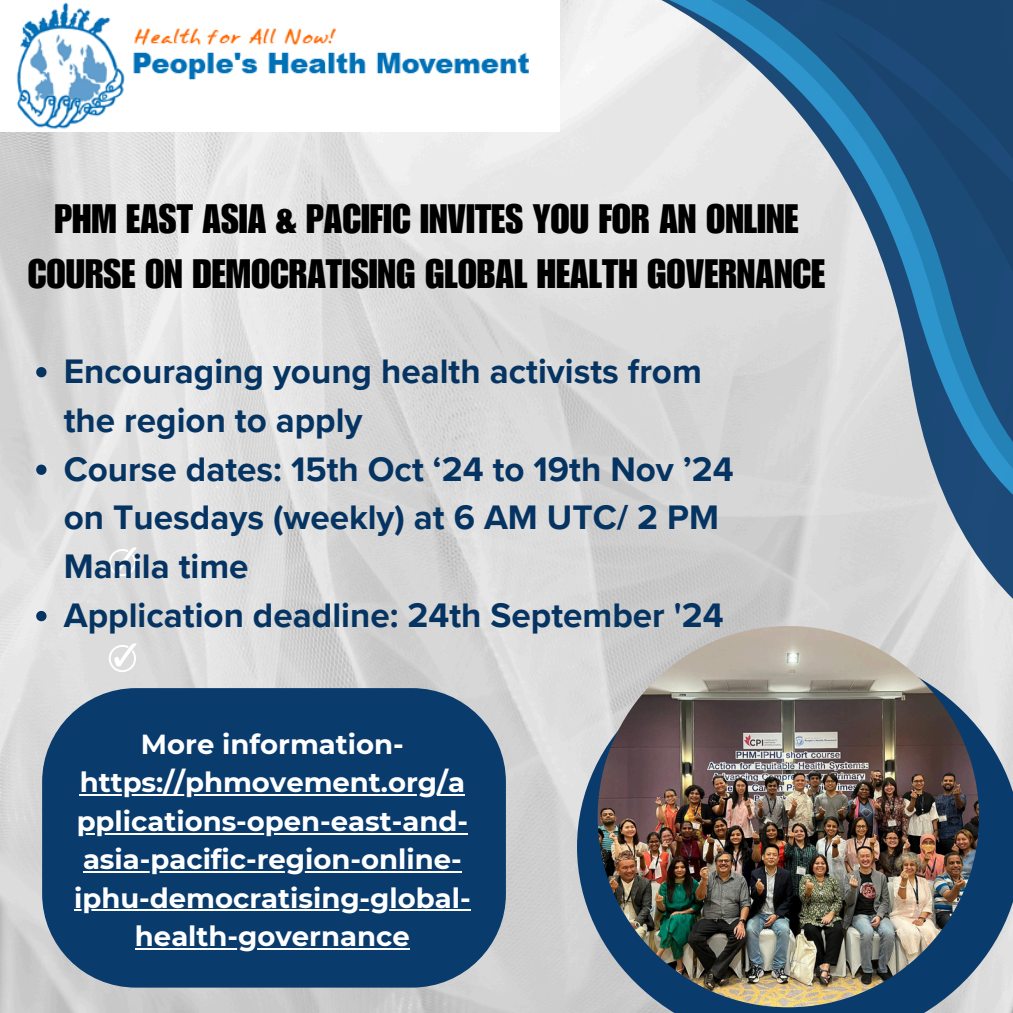
<style>
.page{position:relative;width:1013px;height:1013px;background:#fff}
.page>*{position:absolute;margin:0;border:0;box-sizing:border-box;transform-origin:0 0}
.t1{font:40px/55.2px "Impact LT Std";color:#000;text-align:center}
.t2{font:700 35px/48.8px "Proxima Nova";color:#063462}
.t3{font:700 27.5px/38.5px "Montserrat";color:#fff;text-align:center}
</style>
<div class="page">
<img style="left:0;top:0;width:1012px;height:1012px">
<svg style="left:610px;top:525px;width:402px;height:109px;background:#c9cbcd"></svg>
<svg style="left:609px;top:0;width:403px;height:525px;background:#c6cdd3"></svg>
<svg style="left:726px;top:0;width:286px;height:220px;background:#7a9bb4"></svg>
<svg style="left:832px;top:31px;width:180px;height:335px;background:#427096"></svg>
<svg style="left:109px;top:547px;width:28px;height:29px"></svg>
<svg style="left:109px;top:643px;width:28px;height:29px"></svg>
<div style="left:42px;top:688px;width:463px;height:299px;background:#093b6d;border-radius:94px"></div>
<svg style="left:577px;top:646px;width:435px;height:366px;background:#6f88a1"></svg>
<img style="left:597px;top:626px;width:381px;height:381px;border-radius:50%">
<svg style="left:36px;top:367px;width:10px;height:10px"></svg>
<svg style="left:36px;top:464px;width:10px;height:11px"></svg>
<svg style="left:36px;top:611px;width:10px;height:10px"></svg>
<img style="left:0;top:0;width:559px;height:131px">
<hr style="left:80px;top:794px;width:385px;height:2px;background:#fff">
<hr style="left:77px;top:832px;width:391px;height:2px;background:#fff">
<hr style="left:83px;top:871px;width:379px;height:2px;background:#fff">
<hr style="left:74px;top:909px;width:396px;height:2px;background:#fff">
<hr style="left:135px;top:948px;width:275px;height:1px;background:#fff">
<p class="t1" style="left:28px;top:196px;width:798px">PHM EAST ASIA &amp; PACIFIC INVITES YOU FOR AN ONLINE<br>COURSE ON DEMOCRATISING GLOBAL HEALTH GOVERNANCE</p>
<p class="t2" style="left:64px;top:348px;width:639px">Encouraging young health activists from the region to apply</p>
<h1 class="t2" style="left:64px;top:445px;width:671px">Course dates: 15th Oct ‘24 to 19th Nov ’24 on Tuesdays (weekly) at 6 AM UTC/ 2 PM<br>Manila time</h1>
<p class="t2" style="left:64px;top:591px;width:661px">Application deadline: 24th September '24</p>
<p class="t3" style="left:141px;top:724px;width:264px">More information-</p>
<p class="t3" style="left:80px;top:763px;width:387px">https://phmovement.org/a</p>
<p class="t3" style="left:77px;top:801px;width:393px">pplications-open-east-and-</p>
<p class="t3" style="left:74px;top:840px;width:398px">asia-pacific-region-online&shy;iphu-democratising-global&shy;health-governance</p>
</div>
